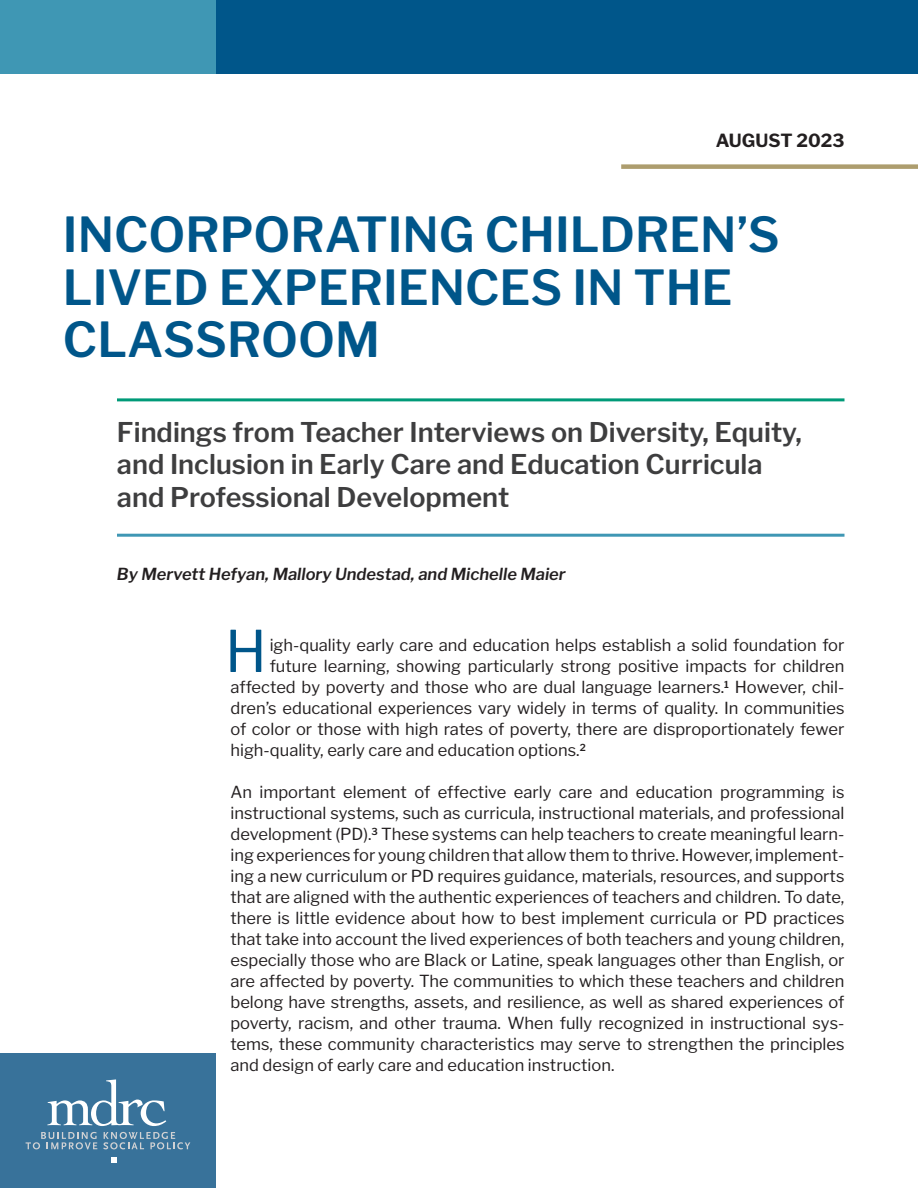
<style>
.page{position:relative;width:918px;height:1188px;background:#fff}
.page>*{position:absolute;margin:0;border:0;box-sizing:border-box;transform-origin:0 0}
.Body_Text_Drop_Cap{font:57px "Libre Franklin";color:#00568a}
.Brief_Title{font:600 48px/52.5px "Libre Franklin";color:#00568a}
.Brief_Subtitle{font:600 27px/32.4px "Libre Franklin";color:#3e3e3f}
.Date{font:700 18px "Libre Franklin";color:#231f20}
.Body_Text{font:16.5px/21px "Libre Franklin";color:#231f20;text-align:justify}
.Body_Text_Drop_Cap-2{font:16.5px "Libre Franklin";color:#231f20}
.Authors{font:italic 600 16.5px "Libre Franklin";color:#231f20}
</style>
<div class="page">
<div style="left:214px;top:0;width:704px;height:74px;background:#00568a"></div>
<div style="left:0;top:0;width:216px;height:74px;background:#3f97b4"></div>
<div style="left:0;top:1053px;width:216px;height:135px;background:#38729a"></div>
<svg style="left:47px;top:1079px;width:119px;height:47px"></svg>
<svg style="left:26px;top:1132px;width:71px;height:17px"></svg>
<svg style="left:103px;top:1132px;width:87px;height:17px"></svg>
<svg style="left:111px;top:1157px;width:5px;height:5px"></svg>
<div style="left:621px;top:164px;width:297px;height:5px;background:#ad9d6e"></div>
<hr style="left:117px;top:398px;width:727px;height:3px;background:#009a78">
<hr style="left:117px;top:534px;width:727px;height:3px;background:#3f97b4">
<p class="Date" style="left:716px;top:130px;width:130px">AUGUST 2023</p>
<p class="Brief_Title" style="left:63px;top:208px;width:718px">INCORPORATING CHILDREN’S<br>LIVED EXPERIENCES IN THE<br>CLASSROOM</p>
<p class="Brief_Subtitle" style="left:117px;top:416px;width:686px">Findings from Teacher Interviews on Diversity, Equity, and Inclusion in Early Care and Education Curricula and Professional Development</p>
<p class="Authors" style="left:117px;top:564px;width:450px">By Mervett Hefyan, Mallory Undestad, and Michelle Maier</p>
<p class="Body_Text_Drop_Cap" style="left:225px;top:617px;width:43px">H</p>
<p class="Body_Text_Drop_Cap-2" style="left:270px;top:635px;width:576px">igh-quality early care and education helps establish a solid foundation for</p>
<p class="Body_Text_Drop_Cap-2" style="left:270px;top:656px;width:576px">future learning, showing particularly strong positive impacts for children</p>
<p class="Body_Text_Drop_Cap-2" style="left:230px;top:677px;width:616px">affected by poverty and those who are dual language learners.<sup>1</sup> However, chil-</p>
<p class="Body_Text_Drop_Cap-2" style="left:230px;top:698px;width:616px">dren’s educational experiences vary widely in terms of quality. In communities</p>
<p class="Body_Text_Drop_Cap-2" style="left:230px;top:719px;width:616px">of color or those with high rates of poverty, there are disproportionately fewer</p>
<p class="Body_Text_Drop_Cap-2" style="left:230px;top:740px;width:357px">high-quality, early care and education options.<sup>2</sup></p>
<p class="Body_Text" style="left:230px;top:782px;width:616px">An important element of effective early care and education programming is instructional systems, such as curricula, instructional materials, and professional development (PD).<sup>3</sup> These systems can help teachers to create meaningful learn&shy;ing experiences for young children that allow them to thrive. However, implement&shy;ing a new curriculum or PD requires guidance, materials, resources, and supports that are aligned with the authentic experiences of teachers and children. To date, there is little evidence about how to best implement curricula or PD practices that take into account the lived experiences of both teachers and young children, especially those who are Black or Latine, speak languages other than English, or are affected by poverty. The communities to which these teachers and children belong have strengths, assets, and resilience, as well as shared experiences of poverty, racism, and other trauma. When fully recognized in instructional sys&shy;tems, these community characteristics may serve to strengthen the principles and design of early care and education instruction.</p>
</div>
